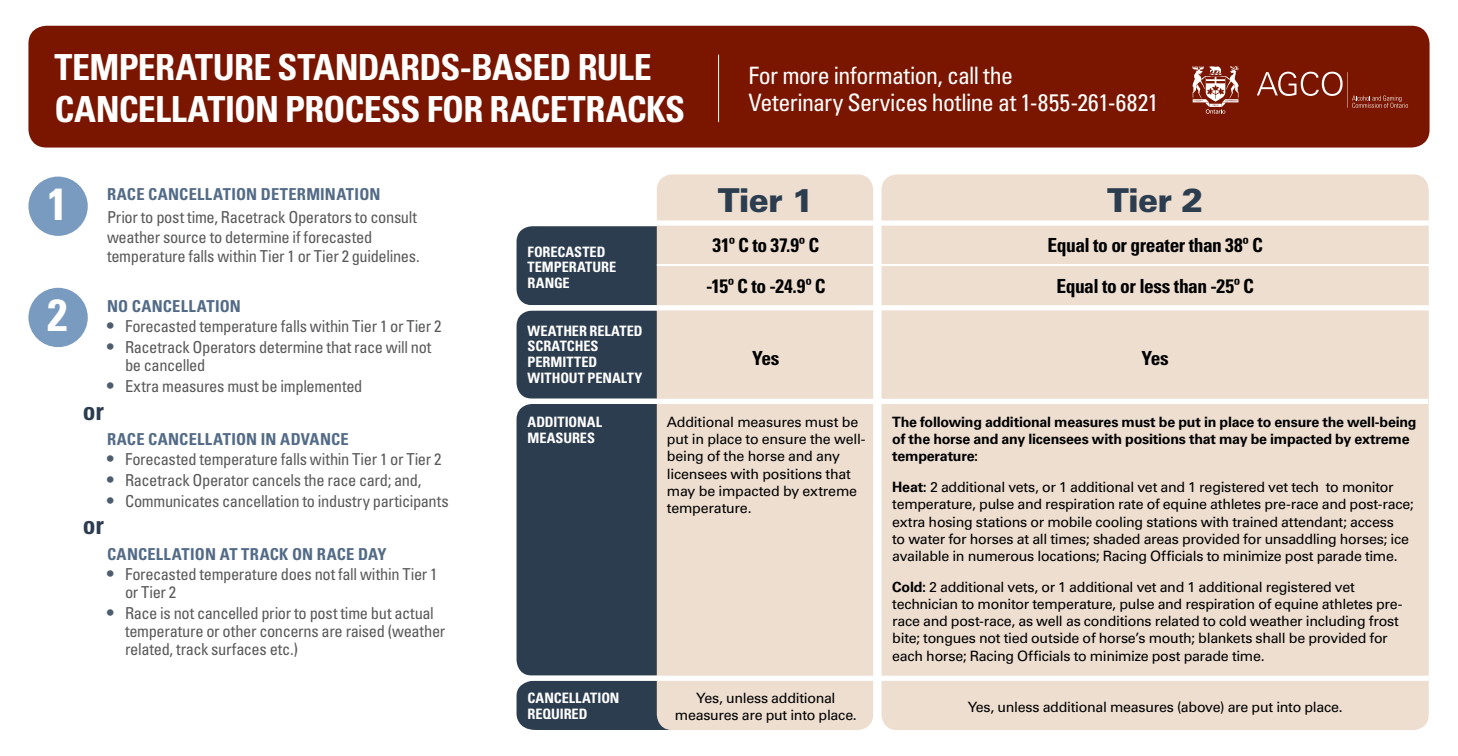
<style>
.page{position:relative;width:1458px;height:756px;background:#fff}
.page>*{position:absolute;margin:0;border:0;box-sizing:border-box;transform-origin:0 0}
.t1{font:700 condensed 45px "Univers LT Std";color:#fff}
.t2{font:700 condensed 36px/41.8px "Univers LT Std";letter-spacing:-.02em;color:#fff}
.t3{font:900 33px "Univers LT Std";letter-spacing:-.025em;color:#2c3d50}
.t4{font:700 condensed 25.5px "Univers LT Std";color:#2c3d50}
.t5{font:condensed 24px/27px "Univers LT Std";letter-spacing:-.025em;color:#fff}
.t6{font:700 condensed 19.5px/40.8px "Univers LT Std";letter-spacing:-.02em;color:#000;text-align:center}
.t7{font:condensed 16.5px/18px "Univers LT Std";letter-spacing:-.02em;color:#58595b}
.t8{font:700 condensed 16.5px "Univers LT Std";letter-spacing:.015em;color:#536b87}
.t9{font:700 condensed 14.4px/15.6px "Univers LT Std";letter-spacing:-.005em;color:#fff}
.t10{font:14.25px/17.2px "Univers LT Std";letter-spacing:-.02em;color:#000}
.t11{font:700 14.25px/17.2px "Univers LT Std";letter-spacing:-.015em;color:#000}
.s1{font-stretch:normal;font-size:18px;color:#4d5d71}
.s2{font-weight:700}
</style>
<div class="page">
<div style="left:517px;top:681px;width:152px;height:49px;background:#2c3d50"></div>
<div style="left:28px;top:26px;width:1402px;height:122px;background:#7a1600;border-radius:18px"></div>
<svg style="left:1257px;top:72px;width:86px;height:24px"></svg>
<hr style="left:1347px;top:72px;width:1px;height:36px;background:#fff">
<svg style="left:1352px;top:96px;width:56px;height:12px"></svg>
<svg style="left:1192px;top:66px;width:47px;height:48px"></svg>
<div style="left:28px;top:177px;width:60px;height:59px;background:#7a9bc0;border-radius:50%"></div>
<div style="left:28px;top:288px;width:60px;height:59px;background:#7a9bc0;border-radius:50%"></div>
<div style="left:517px;top:226px;width:160px;height:79px;background:#2c3d50;border-radius:16px"></div>
<div style="left:517px;top:311px;width:160px;height:88px;background:#2c3d50;border-radius:16px"></div>
<div style="left:517px;top:404px;width:160px;height:272px;background:#2c3d50;border-radius:16px"></div>
<div style="left:657px;top:174px;width:216px;height:556px;background:#edded0;border-radius:16px"></div>
<div style="left:882px;top:174px;width:547px;height:556px;background:#edded0;border-radius:16px"></div>
<div style="left:642px;top:220px;width:787px;height:6px;background:#fff"></div>
<div style="left:496px;top:305px;width:933px;height:5px;background:#fff"></div>
<div style="left:496px;top:399px;width:932px;height:5px;background:#fff"></div>
<div style="left:508px;top:676px;width:921px;height:5px;background:#fff"></div>
<hr style="left:657px;top:264px;width:773px;height:2px;background:#fff">
<hr style="left:718px;top:55px;width:1px;height:67px;background:#fff">
<h2 class="t2" style="left:55px;top:47px;width:632px">TEMPERATURE STANDARDS-BASED RULE<br>CANCELLATION PROCESS FOR RACETRACKS</h2>
<h3 class="t5" style="left:748px;top:62px;width:412px">For more information, call the<br>Veterinary Services hotline at 1-855-261-6821</h3>
<h1 class="t1" style="left:48px;top:176px;width:21px">1</h1>
<p class="t8" style="left:107px;top:184px;width:275px">RACE CANCELLATION DETERMINATION</p>
<p class="t7" style="left:107px;top:207px;width:314px;line-height:19.8px">Prior to post time, Racetrack Operators to consult weather source to determine if forecasted temperature falls within Tier 1 or Tier 2 guidelines.</p>
<h1 class="t1" style="left:48px;top:288px;width:21px">2</h1>
<p class="t8" style="left:107px;top:296px;width:135px">NO CANCELLATION</p>
<p class="t7" style="left:107px;top:317px;width:336px"><span class="s1">•</span> Forecasted temperature falls within Tier 1 or Tier 2</p>
<p class="t7" style="left:125px;top:338px;width:308px;text-indent:-18px"><span class="s1">•</span> Racetrack Operators determine that race will not be cancelled</p>
<p class="t7" style="left:107px;top:377px;width:257px"><span class="s1">•</span> Extra measures must be implemented</p>
<p class="t8" style="left:107px;top:429px;width:243px">RACE CANCELLATION IN ADVANCE</p>
<p class="t7" style="left:107px;top:450px;width:336px"><span class="s1">•</span> Forecasted temperature falls within Tier 1 or Tier 2</p>
<p class="t7" style="left:107px;top:471px;width:316px"><span class="s1">•</span> Racetrack Operator cancels the race card; and,</p>
<p class="t7" style="left:107px;top:492px;width:343px"><span class="s1">•</span> Communicates cancellation to industry participants</p>
<p class="t8" style="left:107px;top:544px;width:281px">CANCELLATION AT TRACK ON RACE DAY</p>
<p class="t7" style="left:125px;top:565px;width:314px;text-indent:-18px"><span class="s1">•</span> Forecasted temperature does not fall within Tier 1 or Tier 2</p>
<p class="t7" style="left:125px;top:604px;width:322px;text-indent:-18px"><span class="s1">•</span> Race is not cancelled prior to post time but actual temperature or other concerns are raised (weather related, track surfaces etc.)</p>
<h3 class="t4" style="left:83px;top:395px;width:23px">or</h3>
<h3 class="t4" style="left:83px;top:510px;width:23px">or</h3>
<p class="t9" style="left:528px;top:244px;width:90px">FORECASTED<br>TEMPERATURE<br>RANGE</p>
<p class="t9" style="left:528px;top:323px;width:116px">WEATHER RELATED<br>SCRATCHES<br>PERMITTED<br>WITHOUT PENALTY</p>
<p class="t9" style="left:528px;top:414px;width:76px">ADDITIONAL<br>MEASURES</p>
<p class="t9" style="left:528px;top:690px;width:93px">CANCELLATION<br>REQUIRED</p>
<h3 class="t3" style="left:718px;top:179px;width:98px">Tier 1</h3>
<h3 class="t3" style="left:1107px;top:179px;width:98px">Tier 2</h3>
<h3 class="t6" style="left:706px;top:225px;width:121px">31º C to 37.9º C -15º C to -24.9º C</h3>
<h3 class="t6" style="left:1048px;top:225px;width:217px">Equal to or greater than 38º C<br>Equal to or less than -25º C</h3>
<h3 class="t6" style="left:752px;top:338px;width:29px">Yes</h3>
<p class="t10" style="left:667px;top:413px;width:200px">Additional measures must be put in place to ensure the well&shy;being of the horse and any licensees with positions that may be impacted by extreme temperature.</p>
<h3 class="t6" style="left:1142px;top:338px;width:29px">Yes</h3>
<p class="t11" style="left:892px;top:414px;width:526px">The following additional measures must be put in place to ensure the well-being of the horse and any licensees with positions that may be impacted by extreme temperature:</p>
<p class="t10" style="left:892px;top:479px;width:523px"><span class="s2">Heat:</span> 2 additional vets, or 1 additional vet and 1 registered vet tech to monitor temperature, pulse and respiration rate of equine athletes pre-race and post-race; extra hosing stations or mobile cooling stations with trained attendant; access<br>to water for horses at all times; shaded areas provided for unsaddling horses; ice available in numerous locations; Racing Officials to minimize post parade time.</p>
<p class="t10" style="left:892px;top:578px;width:512px"><span class="s2">Cold:</span> 2 additional vets, or 1 additional vet and 1 additional registered vet technician to monitor temperature, pulse and respiration of equine athletes pre&shy;race and post-race, as well as conditions related to cold weather including frost bite; tongues not tied outside of horse’s mouth; blankets shall be provided for each horse; Racing Officials to minimize post parade time.</p>
<p class="t10" style="left:675px;top:690px;width:184px;text-align:center">Yes, unless additional measures are put into place.</p>
<p class="t10" style="left:968px;top:698px;width:377px">Yes, unless additional measures (above) are put into place.</p>
</div>
